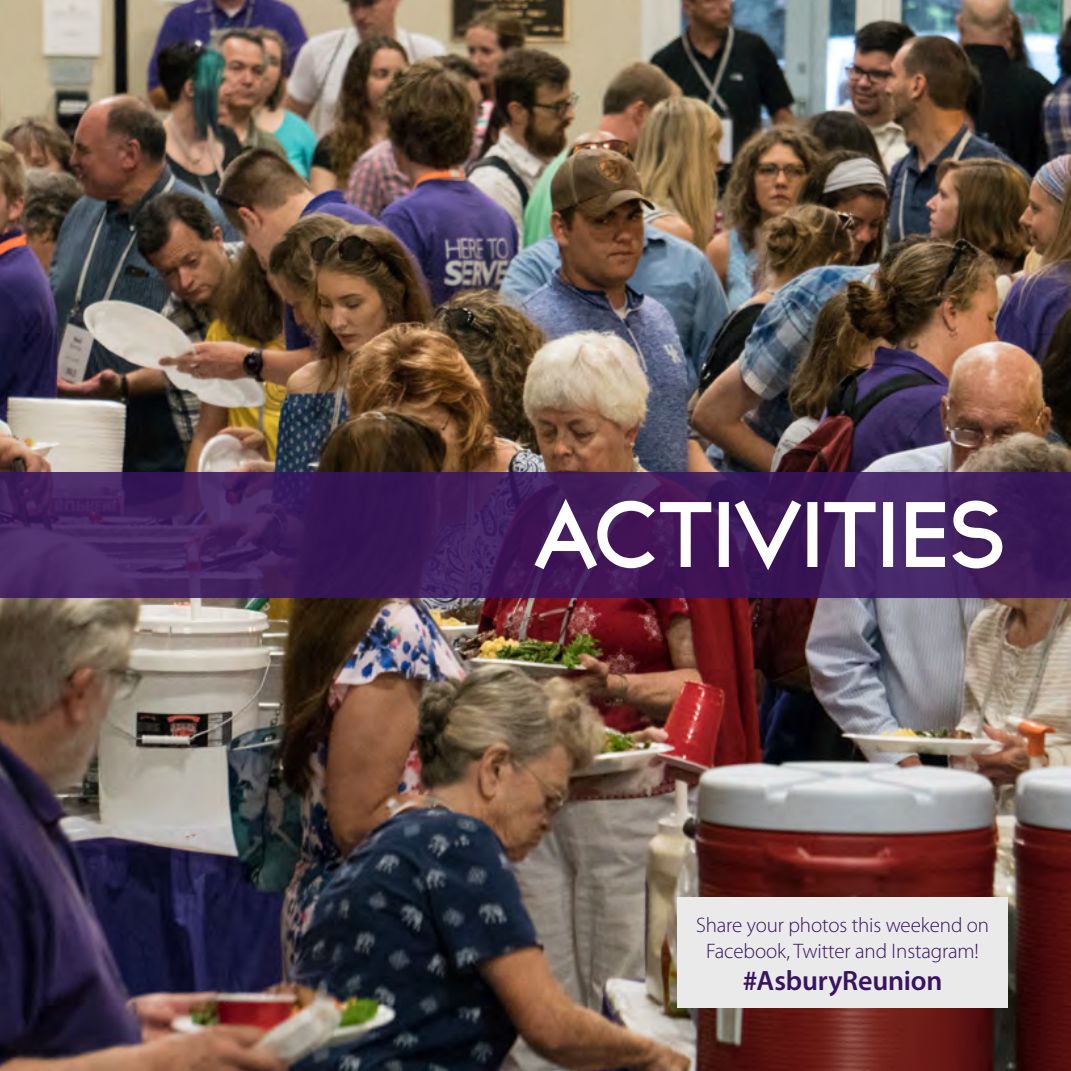
<style>
.page{position:relative;width:1071px;height:1071px;background:#fff}
.page>*{position:absolute;margin:0;border:0;box-sizing:border-box;transform-origin:0 0}
.t1{font:600 84px "TYPOGRAPHPRO";letter-spacing:-.055em;color:#fff}
.t2{font:600 28px "Myriad Pro";letter-spacing:-.005em;color:#381460}
.t3{font:300 21px/26.2px "Myriad Pro";letter-spacing:-.005em;color:#381460;text-align:center}
</style>
<div class="page">
<img style="left:0;top:0;width:1071px;height:1071px">
<svg style="left:0;top:472px;width:1071px;height:126px;background:#401d5c"></svg>
<div style="left:677px;top:898px;width:331px;height:110px;background:#eaeaeb"></div>
<h1 class="t1" style="left:532px;top:477px;width:478px">ACTIVITIES</h1>
<p class="t3" style="left:696px;top:912px;width:295px">Share your photos this weekend on<br>Facebook, Twitter and Instagram!</p>
<h2 class="t2" style="left:743px;top:962px;width:201px">#AsburyReunion</h2>
</div>
